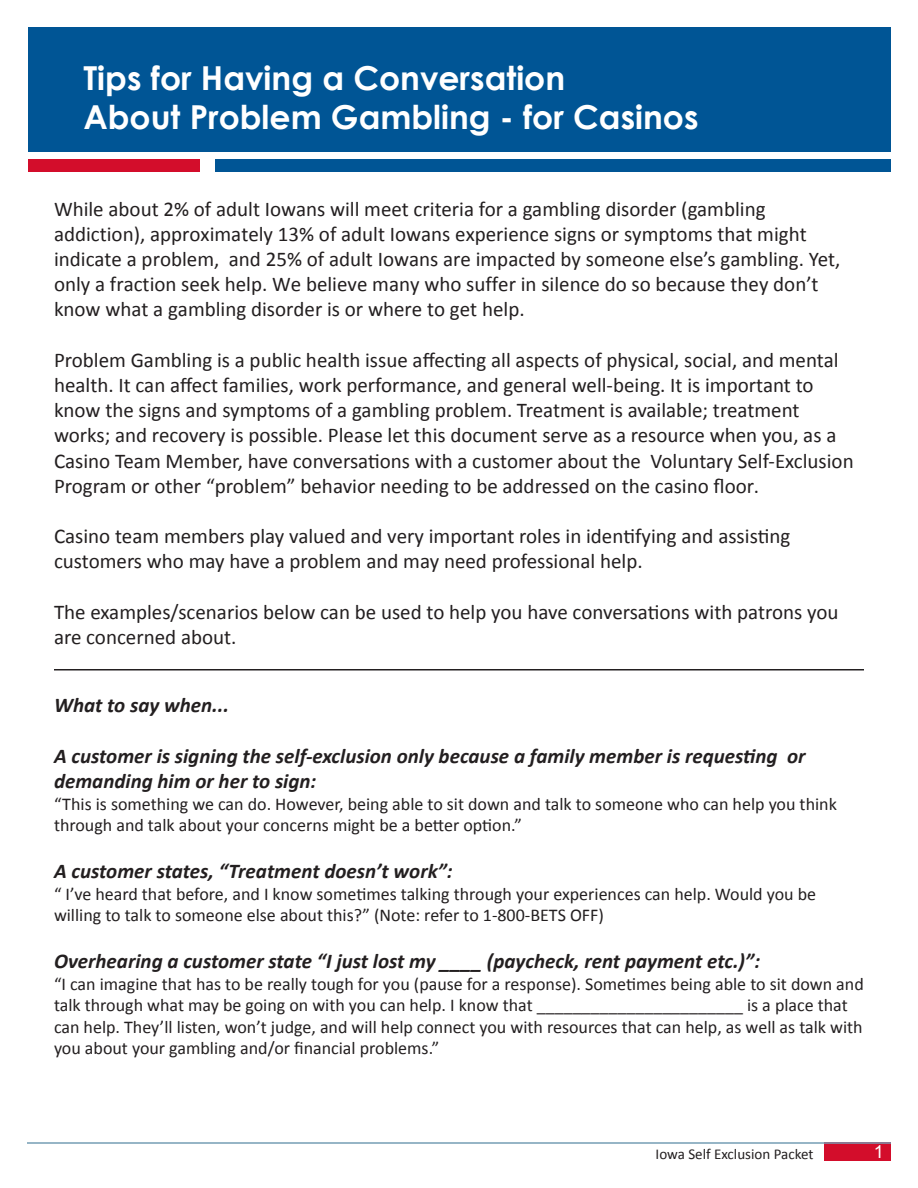
<style>
.page{position:relative;width:918px;height:1188px;background:#fff}
.page>*{position:absolute;margin:0;border:0;box-sizing:border-box;transform-origin:0 0}
.t1{font:700 33px/39.6px "Century Gothic";color:#fff}
.t2{font:21px/25.2px "Calibri";color:#231f20}
.t3{font:italic 700 21px/25.2px "Calibri";color:#231f20}
.t4{font:18px/21.6px "Calibri";color:#231f20}
.t5{font:18px "Arial";color:#fff}
.t6{font:15px "Calibri";color:#231f20}
</style>
<div class="page">
<div style="left:824px;top:1143px;width:67px;height:18px;background:#d30d2b"></div>
<div style="left:28px;top:27px;width:863px;height:124px;background:#005595"></div>
<div style="left:216px;top:159px;width:675px;height:13px;background:#005595"></div>
<div style="left:28px;top:159px;width:172px;height:13px;background:#d30d2b"></div>
<hr style="left:54px;top:669px;width:810px;height:1px;background:#231f20">
<hr style="left:27px;top:1142px;width:864px;height:2px;background:#749db4">
<p class="t1" style="left:83px;top:56px;width:617px">Tips for Having a Conversation<br>About Problem Gambling - for Casinos</p>
<p class="t2" style="left:54px;top:196px;width:788px">While about 2% of adult Iowans will meet criteria for a gambling disorder (gambling addiction), approximately 13% of adult Iowans experience signs or symptoms that might indicate a problem, and 25% of adult Iowans are impacted by someone else’s gambling. Yet, only a fraction seek help. We believe many who suffer in silence do so because they don’t know what a gambling disorder is or where to get help.</p>
<p class="t2" style="left:54px;top:347px;width:801px">Problem Gambling is a public health issue affecting all aspects of physical, social, and mental health. It can affect families, work performance, and general well-being. It is important to know the signs and symptoms of a gambling problem. Treatment is available; treatment works; and recovery is possible. Please let this document serve as a resource when you, as a Casino Team Member, have conversations with a customer about the Voluntary Self-Exclusion Program or other “problem” behavior needing to be addressed on the casino floor.</p>
<p class="t2" style="left:54px;top:524px;width:738px">Casino team members play valued and very important roles in identifying and assisting customers who may have a problem and may need professional help.</p>
<p class="t2" style="left:54px;top:599px;width:786px">The examples/scenarios below can be used to help you have conversations with patrons you are concerned about.</p>
<p class="t3" style="left:54px;top:693px;width:176px">What to say when...</p>
<p class="t3" style="left:54px;top:743px;width:753px">A customer is signing the self-exclusion only because a family member is requesting or demanding him or her to sign:</p>
<p class="t4" style="left:54px;top:793px;width:784px">“This is something we can do. However, being able to sit down and talk to someone who can help you think through and talk about your concerns might be a better option.”</p>
<p class="t3" style="left:54px;top:858px;width:400px">A customer states, “Treatment doesn’t work”:</p>
<p class="t4" style="left:54px;top:883px;width:764px">“ I’ve heard that before, and I know sometimes talking through your experiences can help. Would you be willing to talk to someone else about this?” (Note: refer to 1-800-BETS OFF)</p>
<p class="t3" style="left:54px;top:948px;width:708px">Overhearing a customer state “I just lost my ____ (paycheck, rent payment etc.)”:</p>
<p class="t4" style="left:54px;top:973px;width:811px">“I can imagine that has to be really tough for you (pause for a response). Sometimes being able to sit down and talk through what may be going on with you can help. I know that _______________________ is a place that can help. They’ll listen, won’t judge, and will help connect you with resources that can help, as well as talk with you about your gambling and/or financial problems.”</p>
<p class="t6" style="left:656px;top:1144px;width:159px">Iowa Self Exclusion Packet</p>
<p class="t5" style="left:874px;top:1140px;width:12px">1</p>
</div>
